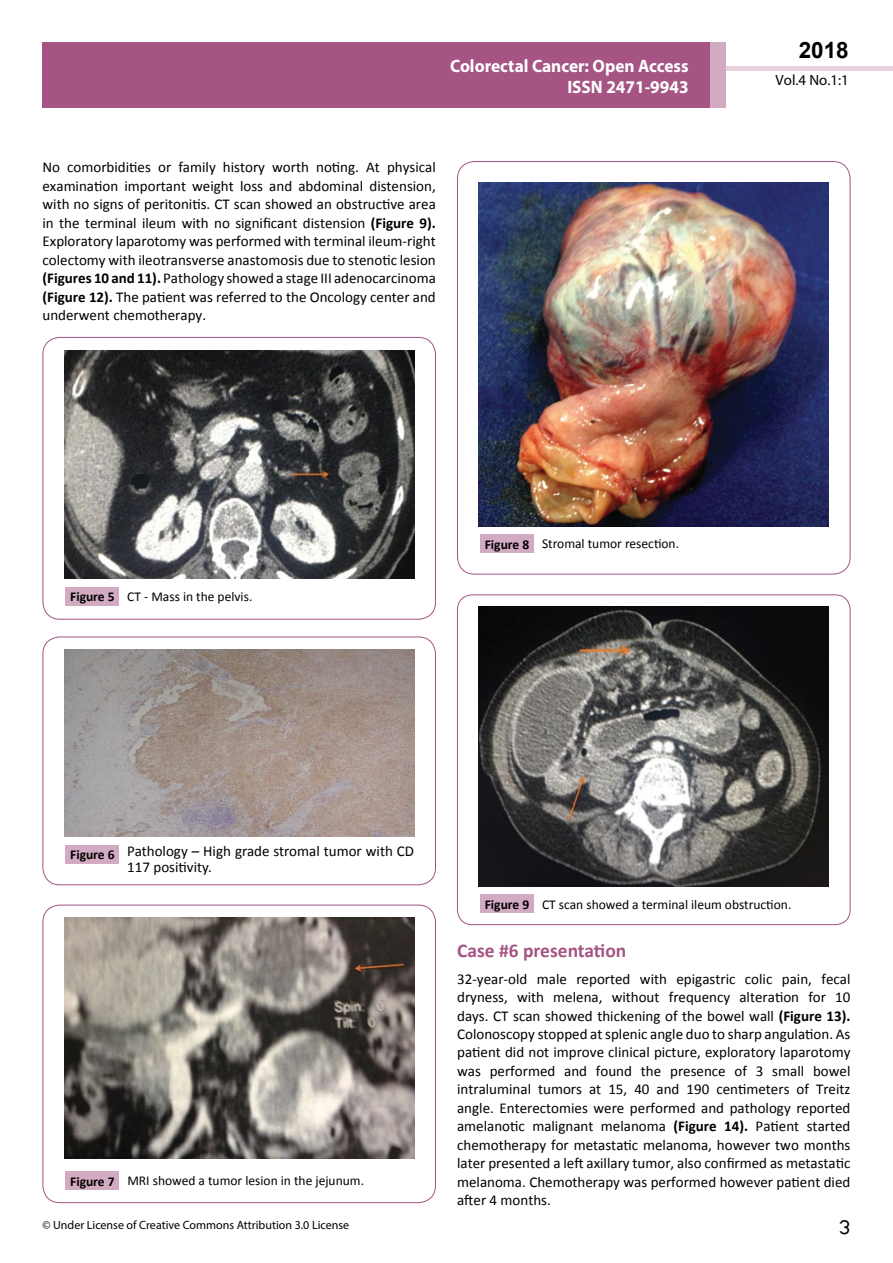
<style>
.page{position:relative;width:893px;height:1263px;background:#fff}
.page>*{position:absolute;margin:0;border:0;box-sizing:border-box;transform-origin:0 0}
.t1{font:25.5px "Tunga";color:#000}
.t2{font:700 22.5px "Arial";color:#000}
.t3{font:700 19.5px "Calibri";color:#a55483}
.t4{font:700 18px/21.6px "Myriad Pro";color:#fff;text-align:right;scale:.96 1}
.t5{font:15px/18.5px "Calibri";color:#000;text-align:justify}
.t6{font:14.85px "Myriad Pro";color:#000}
.t7{font:13.5px "Calibri";color:#000}
.t8{font:12px "Myriad Pro";color:#000}
.s1{font-weight:700}
</style>
<div class="page">
<div style="left:722px;top:66px;width:171px;height:5px;background:#e6d1dd"></div>
<div style="left:43px;top:42px;width:682px;height:66px;background:#a55483"></div>
<div style="left:710px;top:42px;width:15px;height:66px;background:#d2aac1"></div>
<div style="left:43px;top:337px;width:393px;height:283px;border:1px solid #a55483;border-radius:17px"></div>
<img style="left:64px;top:351px;width:350px;height:227px">
<div style="left:66px;top:587px;width:53px;height:19px;background:#d2aac1"></div>
<div style="left:43px;top:637px;width:393px;height:248px;border:1px solid #a55483;border-radius:17px"></div>
<img style="left:64px;top:650px;width:350px;height:186px">
<div style="left:66px;top:845px;width:53px;height:18px;background:#d2aac1"></div>
<div style="left:43px;top:905px;width:393px;height:298px;border:1px solid #a55483;border-radius:17px"></div>
<img style="left:64px;top:918px;width:350px;height:240px">
<div style="left:66px;top:1171px;width:53px;height:19px;background:#d2aac1"></div>
<img style="left:479px;top:182px;width:350px;height:344px">
<div style="left:480px;top:535px;width:53px;height:18px;background:#d2aac1"></div>
<div style="left:457px;top:594px;width:393px;height:331px;border:1px solid #a55483;border-radius:15px"></div>
<img style="left:479px;top:606px;width:350px;height:280px">
<div style="left:480px;top:894px;width:53px;height:19px;background:#d2aac1"></div>
<p class="t4" style="left:450px;top:54px;width:250px">Colorectal Cancer: Open Access<br>ISSN 2471-9943</p>
<p class="t5" style="left:43px;top:158px;width:395px">No comorbidities or family history worth noting. At physical examination important weight loss and abdominal distension, with no signs of peritonitis. CT scan showed an obstructive area in the terminal ileum with no significant distension <span class="s1">(Figure 9).<br></span>Exploratory laparotomy was performed with terminal ileum-right colectomy with ileotransverse anastomosis due to stenotic lesion <span class="s1">(Figures 10 and 11).</span> Pathology showed a stage III adenocarcinoma <span class="s1">(Figure 12).</span> The patient was referred to the Oncology center and underwent chemotherapy.</p>
<p class="t7" style="left:70px;top:588px;width:184px"><span class="s1">Figure 5</span> CT - Mass in the pelvis.</p>
<p class="t7" style="left:485px;top:535px;width:196px"><span class="s1">Figure 8</span> Stromal tumor resection.</p>
<h2 class="t2" style="left:799px;top:35px;width:52px">2018</h2>
<p class="t6" style="left:776px;top:71px;width:75px">Vol.4 No.1:1</p>
<p class="t5" style="left:127px;top:843px;width:288px;line-height:16.2px;text-indent:-57px"><sub>Figure</sub> <sub>6</sub> Pathology – High grade stromal tumor with CD<br>117 positivity.</p>
<p class="t7" style="left:70px;top:1172px;width:295px"><span class="s1">Figure 7</span> MRI showed a tumor lesion in the jejunum.</p>
<p class="t7" style="left:485px;top:896px;width:308px"><span class="s1">Figure 9</span> CT scan showed a terminal ileum obstruction.</p>
<h3 class="t3" style="left:457px;top:938px;width:171px">Case #6 presentation</h3>
<p class="t5" style="left:457px;top:969px;width:395px">32-year-old male reported with epigastric colic pain, fecal dryness, with melena, without frequency alteration for 10 days. CT scan showed thickening of the bowel wall <span class="s1">(Figure 13).<br></span>Colonoscopy stopped at splenic angle duo to sharp angulation. As patient did not improve clinical picture, exploratory laparotomy was performed and found the presence of 3 small bowel intraluminal tumors at 15, 40 and 190 centimeters of Treitz angle. Enterectomies were performed and pathology reported amelanotic malignant melanoma <span class="s1">(Figure 14).</span> Patient started chemotherapy for metastatic melanoma, however two months later presented a left axillary tumor, also confirmed as metastatic melanoma. Chemotherapy was performed however patient died after 4 months.</p>
<p class="t8" style="left:43px;top:1218px;width:308px">© Under License of Creative Commons Attribution 3.0 License</p>
<h1 class="t1" style="left:839px;top:1210px;width:13px">3</h1>
</div>
